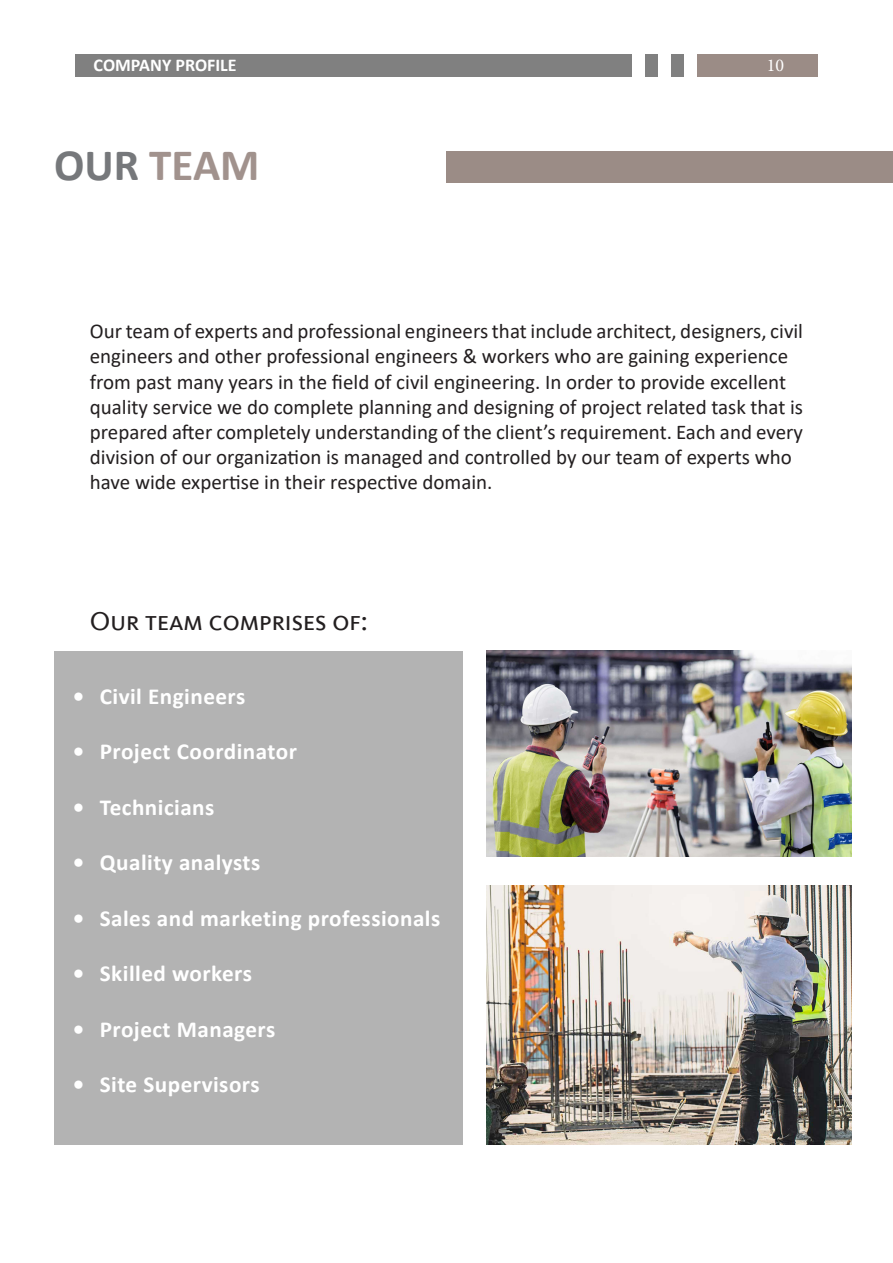
<style>
.page{position:relative;width:893px;height:1263px;background:#fff}
.page>*{position:absolute;margin:0;border:0;box-sizing:border-box;transform-origin:0 0}
.t1{font:700 45px "Calibri";color:#a1928d}
.t2{font:27px "Kievit Book SC";color:#231f20}
.t3{font:700 22.95px "Calibri";letter-spacing:.02em;color:#fff}
.t4{font:21px/25.2px "Calibri";color:#231f20}
.t5{font:700 18px "Calibri";color:#fff}
.t6{font:18px "Minion Pro";color:#fff}
.s1{color:#76787b}
</style>
<div class="page">
<div style="left:75px;top:54px;width:557px;height:23px;background:#808080"></div>
<div style="left:645px;top:54px;width:13px;height:23px;background:#808080"></div>
<div style="left:671px;top:54px;width:13px;height:23px;background:#808080"></div>
<div style="left:697px;top:54px;width:121px;height:23px;background:#9b8c86"></div>
<div style="left:446px;top:151px;width:447px;height:32px;background:#9b8c86"></div>
<div style="left:54px;top:651px;width:409px;height:493px;background:#b3b3b3"></div>
<img style="left:486px;top:651px;width:365px;height:205px">
<img style="left:486px;top:885px;width:365px;height:259px">
<p class="t5" style="left:94px;top:53px;width:145px">COMPANY PROFILE</p>
<p class="t6" style="left:767px;top:54px;width:19px">10</p>
<h1 class="t1" style="left:54px;top:133px;width:207px"><span class="s1">OUR</span> TEAM</h1>
<p class="t4" style="left:90px;top:318px;width:715px">Our team of experts and professional engineers that include architect, designers, civil engineers and other professional engineers &amp; workers who are gaining experience from past many years in the field of civil engineering. In order to provide excellent quality service we do complete planning and designing of project related task that is prepared after completely understanding of the client’s requirement. Each and every division of our organization is managed and controlled by our team of experts who have wide expertise in their respective domain.</p>
<p class="t2" style="left:90px;top:605px;width:279px">Our team comprises of:</p>
<p class="t3" style="left:73px;top:680px;width:174px">• Civil Engineers</p>
<p class="t3" style="left:73px;top:736px;width:226px">• Project Coordinator</p>
<p class="t3" style="left:73px;top:791px;width:143px">• Technicians</p>
<p class="t3" style="left:73px;top:847px;width:189px">• Quality analysts</p>
<p class="t3" style="left:73px;top:902px;width:369px">• Sales and marketing professionals</p>
<p class="t3" style="left:73px;top:957px;width:181px">• Skilled workers</p>
<p class="t3" style="left:73px;top:1013px;width:204px">• Project Managers</p>
<p class="t3" style="left:73px;top:1068px;width:188px">• Site Supervisors</p>
</div>
